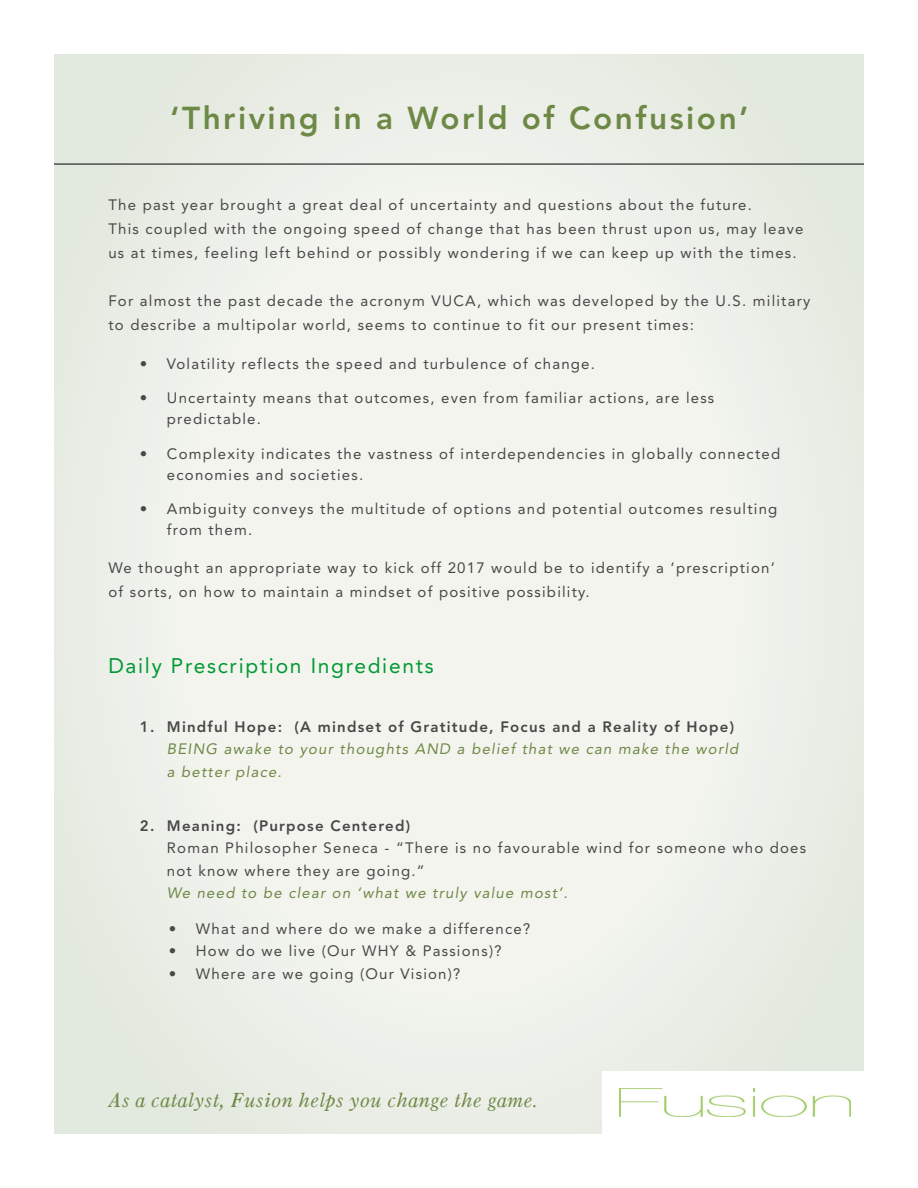
<style>
.page{position:relative;width:918px;height:1188px;background:#fff}
.page>*{position:absolute;margin:0;border:0;box-sizing:border-box;transform-origin:0 0}
.t1{font:800 31.5px "Avenir LT Std";letter-spacing:.08em;color:#6e8946}
.t2{font:italic 21px "Old Style 7";color:#6e8946}
.t3{font:21px "Avenir LT Std";letter-spacing:.08em;color:#093}
.t4{font:15px/24px "Avenir LT Std";letter-spacing:.08em;color:#484848}
.t5{font:italic 15px/22.5px "Avenir LT Std";letter-spacing:.08em;color:#6e8946}
.t6{font:800 15px "Avenir LT Std";letter-spacing:.08em;color:#484848}
</style>
<div class="page">
<div style="left:54px;top:54px;width:810px;height:1080px;background:#e4eae0"></div>
<div style="left:63px;top:54px;width:792px;height:1080px;background:#e5eae1"></div>
<div style="left:74px;top:54px;width:770px;height:1080px;background:#e7ece3"></div>
<div style="left:85px;top:63px;width:748px;height:1062px;background:#ebeee7;border-radius:50%"></div>
<div style="left:129px;top:125px;width:660px;height:938px;background:#eef1eb;border-radius:50%"></div>
<div style="left:173px;top:188px;width:572px;height:812px;background:#f3f4ee;border-radius:50%"></div>
<div style="left:603px;top:1071px;width:261px;height:63px;background:#fff"></div>
<img style="left:620px;top:1088px;width:230px;height:29px">
<hr style="left:54px;top:164px;width:810px;height:1px;background:#000">
<h1 class="t1" style="left:170px;top:99px;width:580px">‘Thriving in a World of Confusion’</h1>
<p class="t4" style="left:108px;top:193px;width:697px">The past year brought a great deal of uncertainty and questions about the future.<br>This coupled with the ongoing speed of change that has been thrust upon us, may leave us at times, feeling left behind or possibly wondering if we can keep up with the times.</p>
<p class="t4" style="left:108px;top:289px;width:704px">For almost the past decade the acronym VUCA, which was developed by the U.S. military to describe a multipolar world, seems to continue to fit our present times:</p>
<p class="t4" style="left:140px;top:352px;width:457px">• Volatility reflects the speed and turbulence of change.</p>
<p class="t4" style="left:167px;top:388px;width:549px;line-height:21px;text-indent:-27px">• Uncertainty means that outcomes, even from familiar actions, are less predictable.</p>
<p class="t4" style="left:167px;top:443px;width:615px;line-height:21px;text-indent:-27px">• Complexity indicates the vastness of interdependencies in globally connected economies and societies.</p>
<p class="t4" style="left:167px;top:499px;width:612px;line-height:21px;text-indent:-27px">• Ambiguity conveys the multitude of options and potential outcomes resulting from them.</p>
<p class="t4" style="left:108px;top:556px;width:668px">We thought an appropriate way to kick off 2017 would be to identify a ‘prescription’ of sorts, on how to maintain a mindset of positive possibility.</p>
<h2 class="t3" style="left:108px;top:654px;width:327px">Daily Prescription Ingredients</h2>
<p class="t6" style="left:140px;top:718px;width:596px">1. Mindful Hope: (A mindset of Gratitude, Focus and a Reality of Hope)</p>
<p class="t5" style="left:167px;top:738px;width:573px">BEING awake to your thoughts AND a belief that we can make the world a better place.</p>
<p class="t6" style="left:140px;top:817px;width:272px">2. Meaning: (Purpose Centered)</p>
<p class="t4" style="left:167px;top:837px;width:641px;line-height:22.5px">Roman Philosopher Seneca - “There is no favourable wind for someone who does not know where they are going.”</p>
<p class="t5" style="left:167px;top:882px;width:402px">We need to be clear on ‘what we truly value most’.</p>
<p class="t4" style="left:169px;top:917px;width:363px">• What and where do we make a difference?</p>
<p class="t4" style="left:169px;top:939px;width:334px">• How do we live (Our WHY &amp; Passions)?</p>
<p class="t4" style="left:169px;top:962px;width:293px">• Where are we going (Our Vision)?</p>
<h2 class="t2" style="left:108px;top:1088px;width:432px">As a catalyst, Fusion helps you change the game.</h2>
</div>
